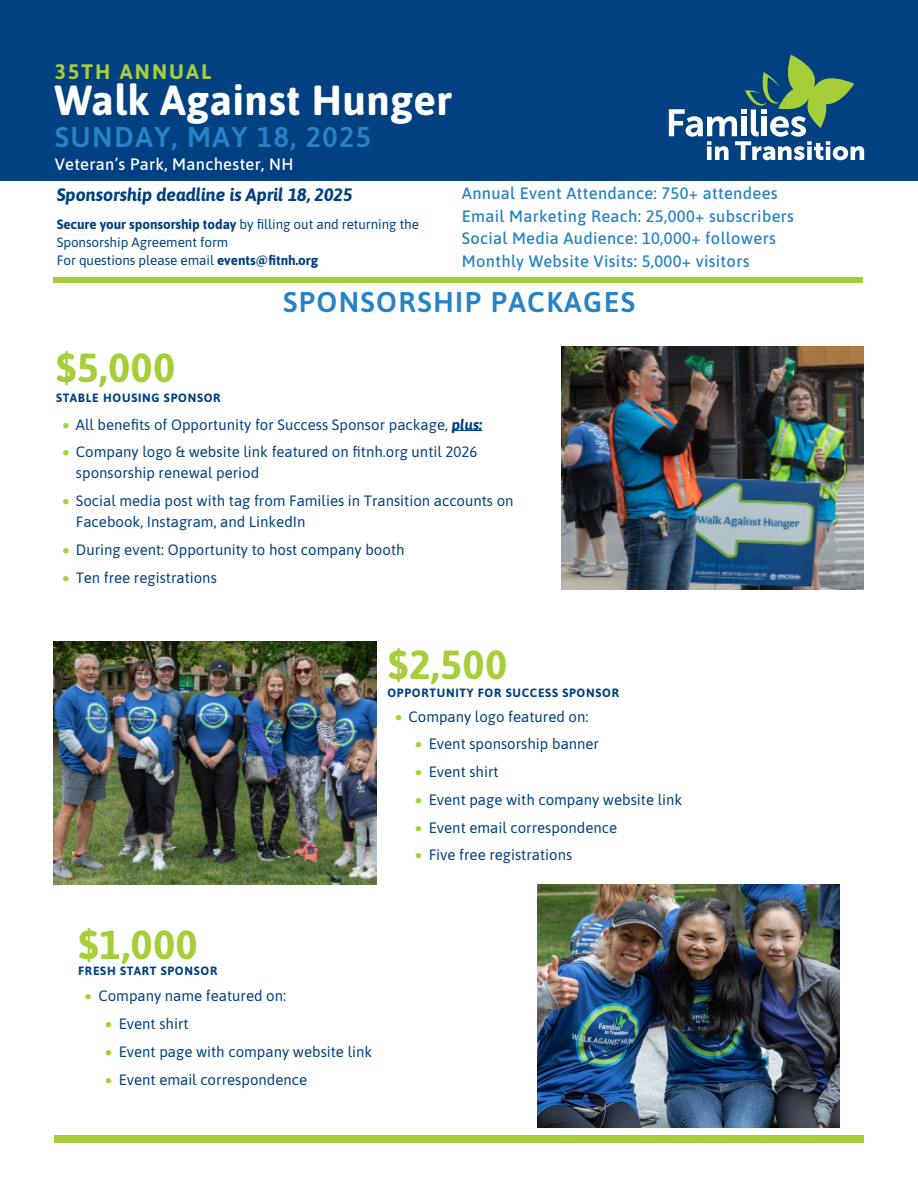
<style>
.page{position:relative;width:918px;height:1188px;background:#fff}
.page>*{position:absolute;margin:0;border:0;box-sizing:border-box;transform-origin:0 0}
.t1{font:700 42px "Asap";letter-spacing:.01em;color:#fff}
.t2{font:700 40.5px "Asap";letter-spacing:.02em;color:#a6ce39}
.t3{font:600 28.5px "Asap";letter-spacing:.05em;color:#2783c5}
.t4{font:700 21px "Asap";letter-spacing:.1em;color:#a6ce39}
.t5{font:italic 700 18px "Asap";letter-spacing:-.005em;color:#014081}
.t6{font:500 16.5px "Asap";letter-spacing:.02em;color:#2783c5}
.t7{font:500 16.5px "Asap";letter-spacing:.02em;color:#fff}
.t8{font:15px/21px "Asap";color:#014081}
.t9{font:13.5px/18px "Asap";letter-spacing:-.005em;color:#014081}
.t10{font:700 12px "Asap";letter-spacing:.06em;color:#014081}
.s1{font-weight:700}
.s2{color:#a6ce39}
.s3{font-weight:700;font-style:italic}
</style>
<div class="page">
<img style="left:54px;top:642px;width:322px;height:242px">
<img style="left:538px;top:884px;width:302px;height:243px">
<div style="left:54px;top:1135px;width:810px;height:7px;background:#a6ce39"></div>
<div style="left:0;top:0;width:918px;height:181px;background:#014081"></div>
<svg style="left:669px;top:55px;width:195px;height:105px"></svg>
<div style="left:53px;top:277px;width:810px;height:5px;background:#a6ce39"></div>
<hr style="left:452px;top:430px;width:30px;height:1px;background:#014081">
<img style="left:562px;top:347px;width:302px;height:243px">
<p class="t4" style="left:55px;top:56px;width:158px">35TH ANNUAL</p>
<p class="t1" style="left:55px;top:70px;width:399px">Walk Against Hunger</p>
<p class="t7" style="left:55px;top:153px;width:240px">Veteran’s Park, Manchester, NH</p>
<p class="t3" style="left:55px;top:117px;width:318px">SUNDAY, MAY 18, 2025</p>
<p class="t6" style="left:462px;top:182px;width:317px">Annual Event Attendance: 750+ attendees</p>
<p class="t6" style="left:462px;top:204px;width:334px">Email Marketing Reach: 25,000+ subscribers</p>
<p class="t6" style="left:462px;top:227px;width:316px">Social Media Audience: 10,000+ followers</p>
<p class="t6" style="left:462px;top:249px;width:289px">Monthly Website Visits: 5,000+ visitors</p>
<p class="t5" style="left:57px;top:182px;width:298px">Sponsorship deadline is April 18, 2025</p>
<p class="t9" style="left:57px;top:215px;width:364px"><span class="s1">Secure your sponsorship today</span> by filling out and returning the<br>Sponsorship Agreement form</p>
<p class="t9" style="left:57px;top:251px;width:263px">For questions please email <span class="s1">events@fitnh.org</span></p>
<p class="t3" style="left:283px;top:282px;width:353px">SPONSORSHIP PACKAGES</p>
<p class="t2" style="left:56px;top:339px;width:120px">$5,000</p>
<p class="t8" style="left:62px;top:413px;width:421px"><span class="s2">•</span> All benefits of Opportunity for Success Sponsor package, <span class="s3">plus:</span></p>
<p class="t8" style="left:76px;top:441px;width:403px;text-indent:-14px"><span class="s2">•</span> Company logo &amp; website link featured on fitnh.org until 2026 sponsorship renewal period</p>
<p class="t8" style="left:76px;top:490px;width:439px;text-indent:-14px"><span class="s2">•</span> Social media post with tag from Families in Transition accounts on<br>Facebook, Instagram, and LinkedIn</p>
<p class="t8" style="left:62px;top:538px;width:344px"><span class="s2">•</span> During event: Opportunity to host company booth</p>
<p class="t8" style="left:62px;top:566px;width:156px"><span class="s2">•</span> Ten free registrations</p>
<p class="t10" style="left:56px;top:389px;width:166px">STABLE HOUSING SPONSOR</p>
<p class="t2" style="left:388px;top:636px;width:120px">$2,500</p>
<p class="t10" style="left:387px;top:684px;width:233px">OPPORTUNITY FOR SUCCESS SPONSOR</p>
<p class="t8" style="left:395px;top:705px;width:195px"><span class="s2">•</span> Company logo featured on:</p>
<p class="t8" style="left:415px;top:733px;width:185px"><span class="s2">•</span> Event sponsorship banner</p>
<p class="t8" style="left:415px;top:760px;width:85px"><span class="s2">•</span> Event shirt</p>
<p class="t8" style="left:415px;top:788px;width:269px"><span class="s2">•</span> Event page with company website link</p>
<p class="t8" style="left:415px;top:816px;width:203px"><span class="s2">•</span> Event email correspondence</p>
<p class="t8" style="left:415px;top:844px;width:159px"><span class="s2">•</span> Five free registrations</p>
<p class="t2" style="left:79px;top:916px;width:120px">$1,000</p>
<p class="t10" style="left:78px;top:963px;width:141px">FRESH START SPONSOR</p>
<p class="t8" style="left:85px;top:985px;width:203px"><span class="s2">•</span> Company name featured on:</p>
<p class="t8" style="left:105px;top:1012px;width:85px"><span class="s2">•</span> Event shirt</p>
<p class="t8" style="left:105px;top:1040px;width:269px"><span class="s2">•</span> Event page with company website link</p>
<p class="t8" style="left:105px;top:1068px;width:203px"><span class="s2">•</span> Event email correspondence</p>
</div>
